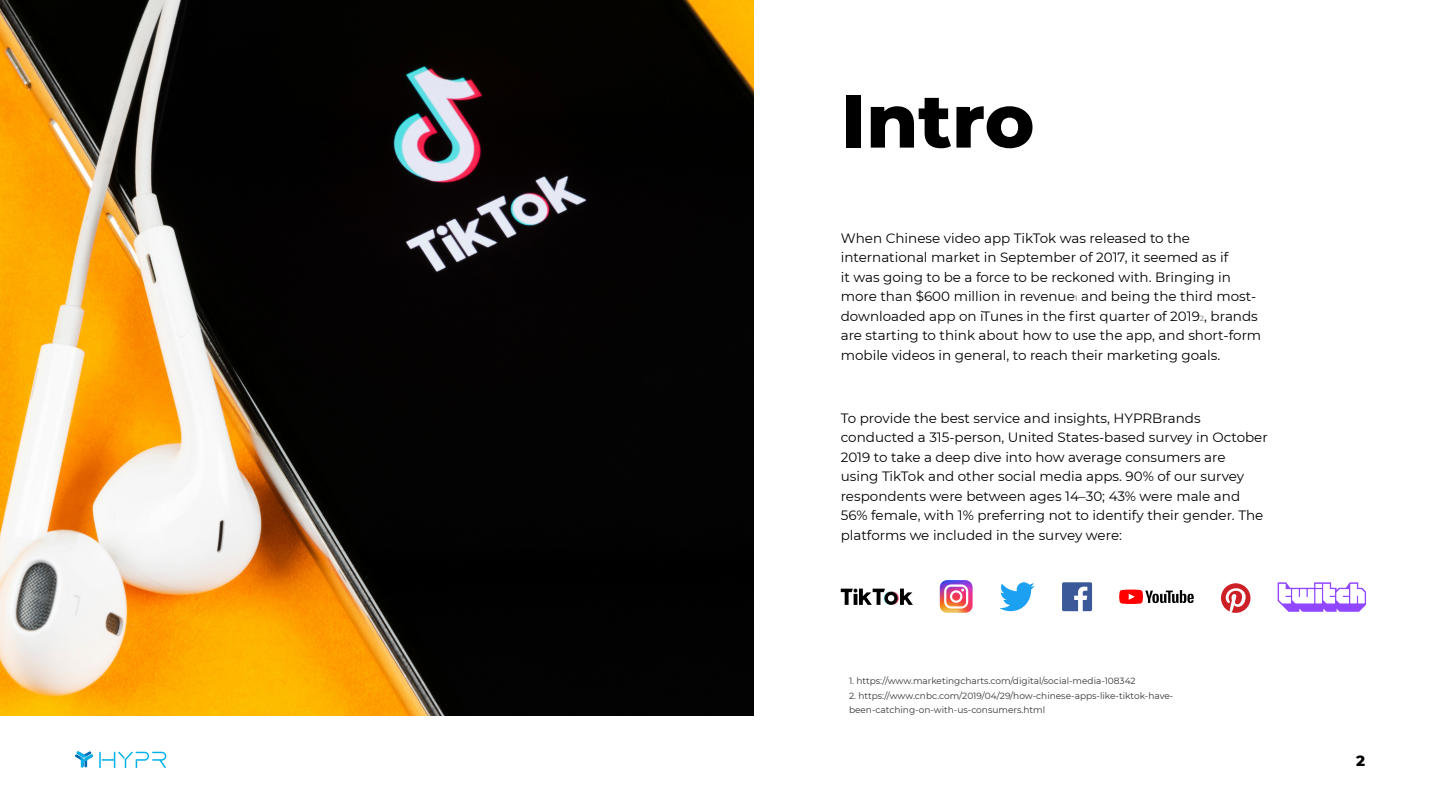
<style>
.page{position:relative;width:1440px;height:810px;background:#fff}
.page>*{position:absolute;margin:0;border:0;box-sizing:border-box;transform-origin:0 0}
.t1{font:800 75px "Montserrat";color:#000}
.t2{font:800 15px "Montserrat";color:#000}
.t3{font:13.5px/19.5px "Montserrat";color:#000}
.t4{font:9px/14.2px "Montserrat";color:#333}
.s1{font-size:7.5px;color:#666}
</style>
<div class="page">
<svg style="left:75px;top:751px;width:18px;height:16px"></svg>
<svg style="left:99px;top:752px;width:67px;height:16px"></svg>
<img style="left:0;top:0;width:754px;height:716px">
<svg style="left:841px;top:589px;width:72px;height:16px"></svg>
<svg style="left:940px;top:580px;width:33px;height:33px"></svg>
<svg style="left:1000px;top:582px;width:35px;height:29px"></svg>
<svg style="left:1062px;top:582px;width:30px;height:29px"></svg>
<svg style="left:1221px;top:583px;width:30px;height:30px"></svg>
<svg style="left:1278px;top:582px;width:88px;height:30px"></svg>
<svg style="left:1119px;top:590px;width:75px;height:14px"></svg>
<p class="t1" style="left:841px;top:66px;width:195px">Intro</p>
<p class="t3" style="left:841px;top:228px;width:422px">When Chinese video app TikTok was released to the international market in September of 2017, it seemed as if<br>it was going to be a force to be reckoned with. Bringing in more than $600 million in revenue<span class="s1">1</span> and being the third most&shy;downloaded app on iTunes in the first quarter of 2019<span class="s1">2</span>, brands are starting to think about how to use the app, and short-form mobile videos in general, to reach their marketing goals.</p>
<p class="t3" style="left:841px;top:408px;width:429px">To provide the best service and insights, HYPRBrands conducted a 315-person, United States-based survey in October 2019 to take a deep dive into how average consumers are<br>using TikTok and other social media apps. 90% of our survey respondents were between ages 14–30; 43% were male and 56% female, with 1% preferring not to identify their gender. The platforms we included in the survey were:</p>
<p class="t4" style="left:849px;top:674px;width:288px">1. https://www.marketingcharts.com/digital/social-media-108342</p>
<p class="t4" style="left:849px;top:688px;width:326px">2. https://www.cnbc.com/2019/04/29/how-chinese-apps-like-tiktok-have&shy;been-catching-on-with-us-consumers.html</p>
<p class="t2" style="left:1356px;top:749px;width:10px">2</p>
</div>
